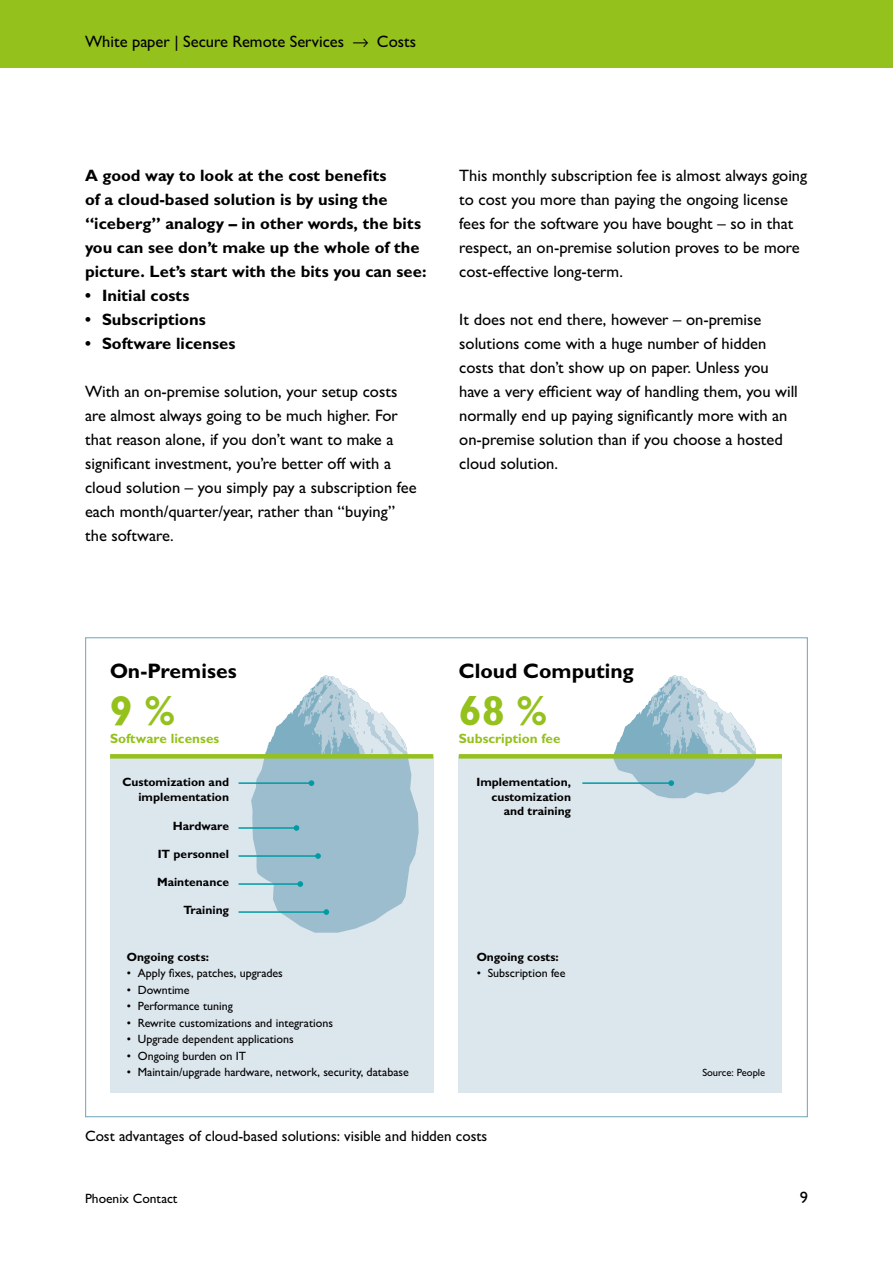
<style>
.page{position:relative;width:893px;height:1263px;background:#fff}
.page>*{position:absolute;margin:0;border:0;box-sizing:border-box;transform-origin:0 0}
.t1{font:700 42px "Px C Gill Alt One";color:#94c11c}
.t2{font:700 21px "Px C Gill Alt One";color:#000}
.t3{font:16.5px/24px "Px C Gill Alt One";color:#000}
.t4{font:700 16.5px/24px "Px C Gill Alt One";color:#000}
.t5{font:15px "Px C Gill Alt One";color:#000}
.t6{font:700 13.5px "Px C Gill Alt One";color:#94c11c}
.t7{font:13.5px "Px C Gill Alt One";color:#000}
.t8{font:12px "Px C Gill Alt One";color:#000}
.t9{font:700 12px/14.4px "Px C Gill Alt One";color:#000;text-align:right}
.t10{font:10.5px "Px C Gill Alt One";color:#000}
</style>
<div class="page">
<div style="left:0;top:0;width:893px;height:68px;background:#94c11c"></div>
<div style="left:459px;top:756px;width:323px;height:337px;background:#dce6ed"></div>
<div style="left:110px;top:756px;width:323px;height:337px;background:#dce6ed"></div>
<svg style="left:110px;top:754px;width:323px;height:4px"></svg>
<svg style="left:459px;top:754px;width:323px;height:4px"></svg>
<hr style="left:239px;top:782px;width:73px;height:2px;background:#009ba3">
<hr style="left:582px;top:782px;width:89px;height:2px;background:#009ba3">
<svg style="left:613px;top:675px;width:144px;height:123px"></svg>
<hr style="left:239px;top:827px;width:58px;height:2px;background:#009ba3">
<hr style="left:239px;top:855px;width:79px;height:2px;background:#009ba3">
<hr style="left:239px;top:883px;width:61px;height:2px;background:#009ba3">
<hr style="left:239px;top:911px;width:87px;height:2px;background:#009ba3">
<svg style="left:251px;top:675px;width:168px;height:258px"></svg>
<p class="t3" style="left:85px;top:30px;width:261px">White paper | Secure Remote Services</p>
<p class="t3" style="left:377px;top:30px;width:41px">Costs</p>
<p class="t4" style="left:85px;top:163px;width:343px">A good way to look at the cost benefits<br>of a cloud-based solution is by using the “iceberg” analogy – in other words, the bits you can see don’t make up the whole of the picture. Let’s start with the bits you can see:</p>
<p class="t4" style="left:85px;top:283px;width:106px">• Initial costs</p>
<p class="t4" style="left:85px;top:307px;width:122px">• Subscriptions</p>
<p class="t4" style="left:85px;top:331px;width:152px">• Software licenses</p>
<p class="t3" style="left:85px;top:379px;width:333px">With an on-premise solution, your setup costs are almost always going to be much higher. For that reason alone, if you don’t want to make a significant investment, you’re better off with a cloud solution – you simply pay a subscription fee each month/quarter/year, rather than “buying” the software.</p>
<p class="t3" style="left:459px;top:163px;width:349px">This monthly subscription fee is almost always going to cost you more than paying the ongoing license fees for the software you have bought – so in that respect, an on-premise solution proves to be more cost-effective long-term.</p>
<p class="t3" style="left:459px;top:308px;width:340px">It does not end there, however – on-premise solutions come with a huge number of hidden costs that don’t show up on paper. Unless you have a very efficient way of handling them, you will normally end up paying significantly more with an on-premise solution than if you choose a hosted cloud solution.</p>
<p class="t2" style="left:110px;top:658px;width:128px">On-Premises</p>
<h1 class="t1" style="left:110px;top:685px;width:67px">9 %</h1>
<p class="t6" style="left:110px;top:730px;width:111px">Software licenses</p>
<p class="t2" style="left:459px;top:658px;width:177px">Cloud Computing</p>
<h1 class="t1" style="left:459px;top:685px;width:90px">68 %</h1>
<p class="t6" style="left:459px;top:730px;width:103px">Subscription fee</p>
<p class="t9" style="left:123px;top:775px;width:108px">Customization and implementation</p>
<p class="t9" style="left:476px;top:775px;width:96px">Implementation, customization and training</p>
<p class="t9" style="left:173px;top:818px;width:58px">Hardware</p>
<p class="t9" style="left:158px;top:847px;width:73px">IT personnel</p>
<p class="t9" style="left:157px;top:874px;width:74px">Maintenance</p>
<p class="t9" style="left:183px;top:902px;width:47px">Training</p>
<p class="t9" style="left:127px;top:949px;width:84px">Ongoing costs:</p>
<p class="t8" style="left:127px;top:966px;width:157px">• Apply fixes, patches, upgrades</p>
<p class="t8" style="left:127px;top:982px;width:64px">• Downtime</p>
<p class="t8" style="left:127px;top:999px;width:108px">• Performance tuning</p>
<p class="t8" style="left:127px;top:1015px;width:208px">• Rewrite customizations and integrations</p>
<p class="t8" style="left:127px;top:1032px;width:168px">• Upgrade dependent applications</p>
<p class="t8" style="left:127px;top:1048px;width:121px">• Ongoing burden on IT</p>
<p class="t8" style="left:127px;top:1065px;width:283px">• Maintain/upgrade hardware, network, security, database</p>
<p class="t9" style="left:477px;top:949px;width:84px">Ongoing costs:</p>
<p class="t8" style="left:477px;top:966px;width:90px">• Subscription fee</p>
<p class="t5" style="left:85px;top:1127px;width:404px">Cost advantages of cloud-based solutions: visible and hidden costs</p>
<p class="t10" style="left:702px;top:1066px;width:64px">Source: People</p>
<p class="t7" style="left:85px;top:1190px;width:94px">Phoenix Contact</p>
<p class="t3" style="left:800px;top:1185px;width:10px">9</p>
</div>
